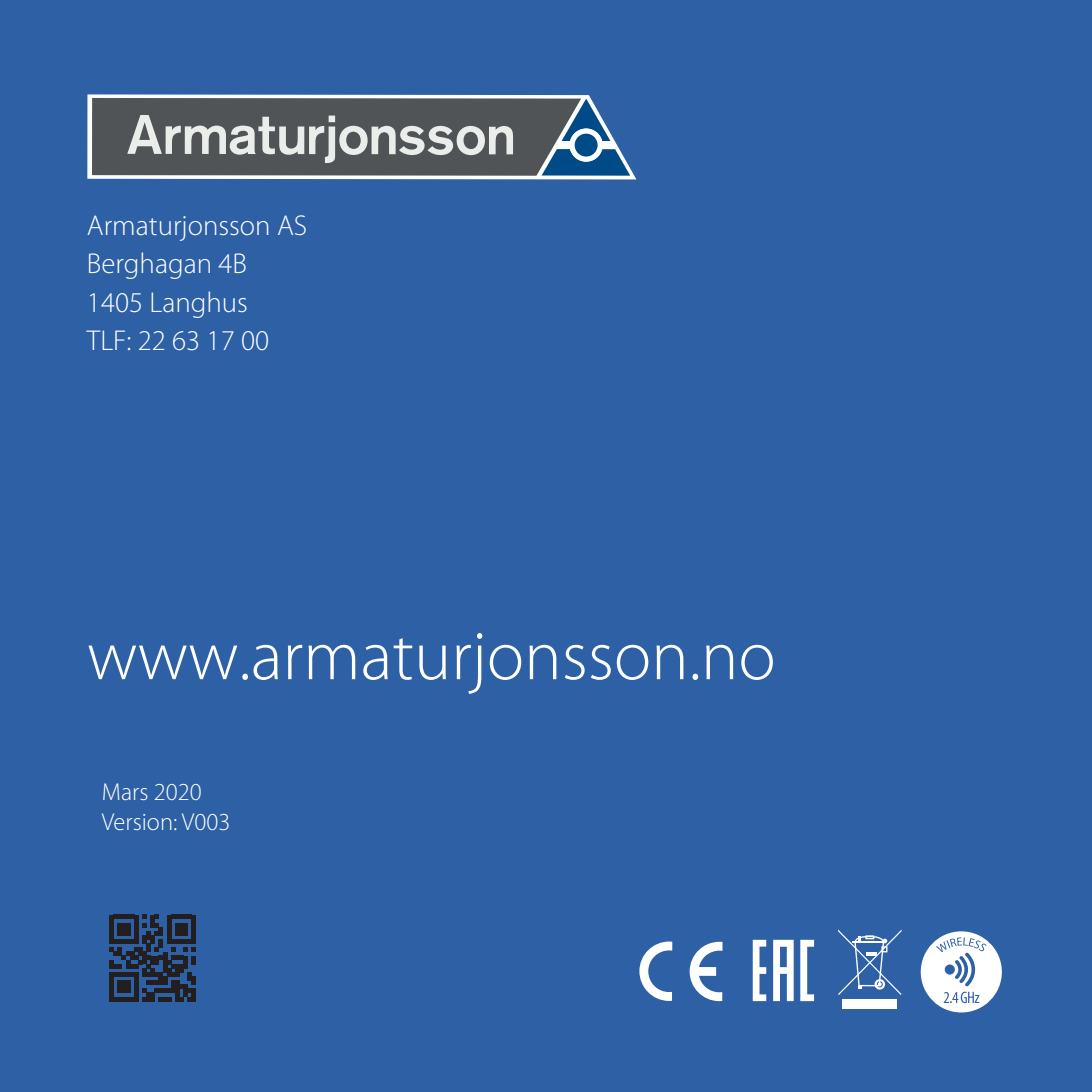
<style>
.page{position:relative;width:1092px;height:1092px;background:#fff}
.page>*{position:absolute;margin:0;border:0;box-sizing:border-box;transform-origin:0 0}
.t1{font:300 70px "Myriad Pro";color:#fff}
.t2{font:300 28.7px/38.5px "Myriad Pro";color:#fff}
.t3{font:300 24.5px/29.4px "Myriad Pro";color:#fff}
</style>
<div class="page">
<div style="left:0;top:0;width:1091px;height:1091px;background:#2d60a5"></div>
<svg style="left:87px;top:94px;width:549px;height:85px;background:#727c84"></svg>
<div style="left:574px;top:134px;width:23px;height:22px;background:#004a87;border-radius:50%"></div>
<svg style="left:639px;top:941px;width:33px;height:59px"></svg>
<svg style="left:689px;top:941px;width:33px;height:60px"></svg>
<svg style="left:752px;top:939px;width:14px;height:62px"></svg>
<svg style="left:773px;top:939px;width:20px;height:62px"></svg>
<svg style="left:800px;top:939px;width:14px;height:62px"></svg>
<svg style="left:838px;top:929px;width:63px;height:65px"></svg>
<div style="left:842px;top:998px;width:54px;height:10px;background:#fff"></div>
<svg style="left:920px;top:931px;width:81px;height:81px"></svg>
<svg style="left:110px;top:914px;width:86px;height:87px"></svg>
<p class="t2" style="left:87px;top:206px;width:222px">Armaturjonsson AS<br>Berghagan 4B<br>1405 Langhus<br>TLF: 22 63 17 00</p>
<h1 class="t1" style="left:87px;top:617px;width:690px">www.armaturjonsson.no</h1>
<p class="t3" style="left:102px;top:777px;width:130px">Mars 2020<br>Version: V003</p>
</div>
